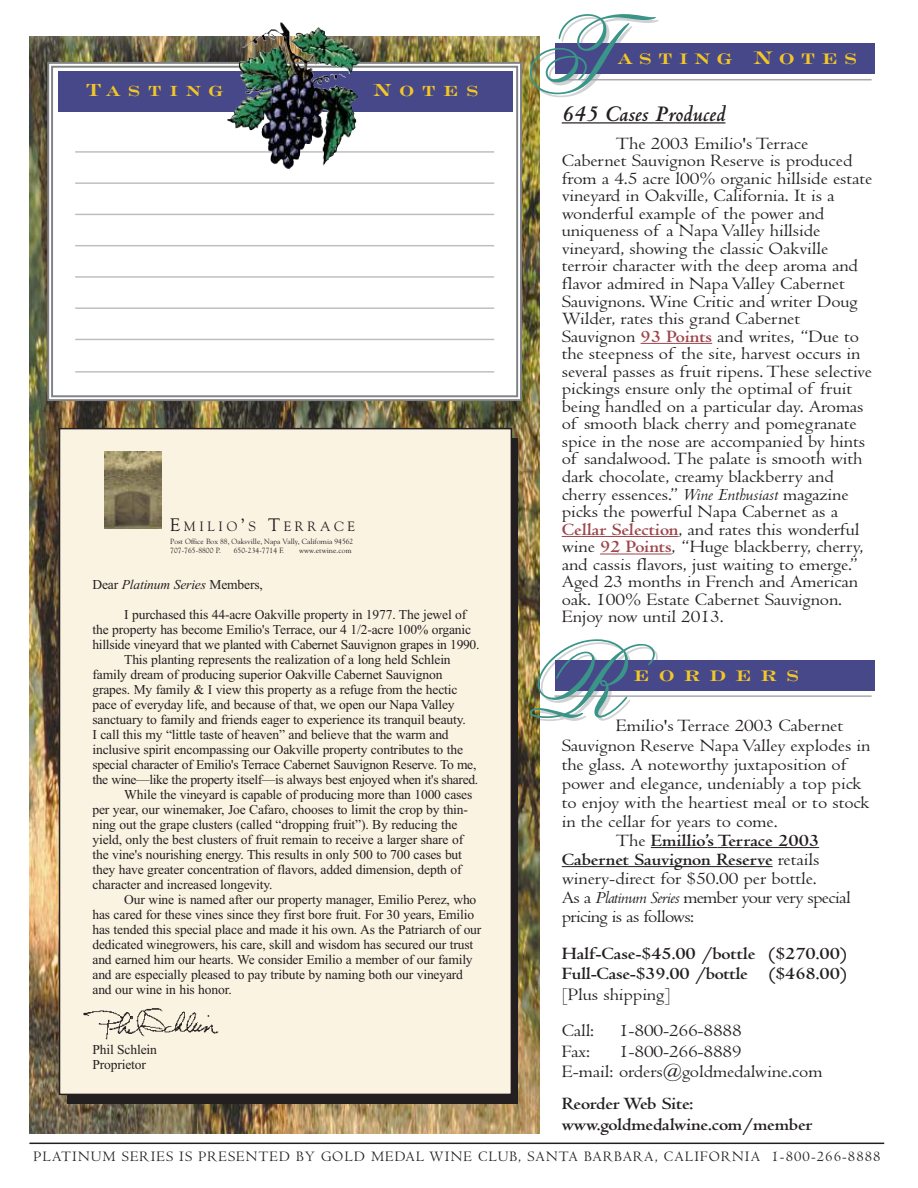
<style>
.page{position:relative;width:918px;height:1188px;background:#fff}
.page>*{position:absolute;margin:0;border:0;box-sizing:border-box;transform-origin:0 0}
.t1{font:108px "Flemish Script";color:#3a9488}
.t2{font:700 27px "Engravers Roman BT";letter-spacing:.235em;color:#f3c723}
.t3{font:700 27px "Engravers Roman BT";letter-spacing:.35em;color:#f3c723}
.t4{font:700 26.1px "Engravers Roman BT";letter-spacing:.29em;color:#f3c723}
.t5{font:italic 700 24px "Centaur";color:#231f20}
.t6{font:18px/17.5px "Centaur";letter-spacing:-.005em;color:#231f20;scale:1.1 1}
.t7{font:700 18px/20.5px "Centaur";letter-spacing:-.005em;color:#231f20;scale:1.1 1}
.t8{font:18px "Centaur";letter-spacing:-.035em;color:#231f20;scale:1.1 1}
.t9{font:15px "Centaur";letter-spacing:.075em;color:#231f20}
.t10{font:13.5px/15px "Times New Roman";letter-spacing:-.01em;color:#231f20}
.t11{font:italic 13.5px "Times New Roman";letter-spacing:-.01em;color:#231f20}
.t12{font:13.5px "Goudy";letter-spacing:.265em;color:#231f20}
.t13{font:7.5px/9px "Goudy";color:#231f20}
.s1{font-size:18px}
.s2{font-style:normal}
.s3{font-weight:700;color:#9c454a}
.s4{font-style:italic}
.s5{font-weight:400}
</style>
<div class="page">
<hr style="left:555px;top:695px;width:317px;height:2px;background:#a8a9ad">
<hr style="left:555px;top:79px;width:317px;height:1px;background:#a8a9ad">
<img style="left:29px;top:36px;width:511px;height:1098px">
<svg style="left:46px;top:61px;width:477px;height:341px"></svg>
<div style="left:58px;top:71px;width:455px;height:41px;background:#474889"></div>
<hr style="left:75px;top:151px;width:419px;height:2px;background:#bcbdc0">
<hr style="left:75px;top:182px;width:419px;height:2px;background:#bcbdc0">
<hr style="left:75px;top:214px;width:419px;height:1px;background:#bcbdc0">
<hr style="left:75px;top:245px;width:419px;height:1px;background:#bcbdc0">
<hr style="left:75px;top:276px;width:419px;height:2px;background:#bcbdc0">
<hr style="left:75px;top:307px;width:419px;height:2px;background:#bcbdc0">
<hr style="left:75px;top:339px;width:419px;height:1px;background:#bcbdc0">
<hr style="left:75px;top:371px;width:419px;height:2px;background:#bcbdc0">
<hr style="left:562px;top:122px;width:113px;height:2px;background:#231f20">
<hr style="left:675px;top:122px;width:50px;height:2px;background:#231f20">
<hr style="left:641px;top:343px;width:35px;height:1px;background:#9c454a">
<hr style="left:676px;top:343px;width:36px;height:1px;background:#9c454a">
<hr style="left:562px;top:536px;width:117px;height:1px;background:#9c454a">
<hr style="left:600px;top:554px;width:35px;height:1px;background:#9c454a">
<hr style="left:635px;top:554px;width:37px;height:1px;background:#9c454a">
<hr style="left:651px;top:847px;width:57px;height:1px;background:#231f20">
<svg style="left:708px;top:847px;width:35px;height:1px"></svg>
<hr style="left:743px;top:847px;width:76px;height:1px;background:#231f20">
<hr style="left:562px;top:866px;width:44px;height:1px;background:#231f20">
<hr style="left:606px;top:866px;width:122px;height:1px;background:#231f20">
<svg style="left:728px;top:866px;width:45px;height:1px"></svg>
<div style="left:68px;top:439px;width:450px;height:665px;background:#231f20"></div>
<div style="left:60px;top:429px;width:451px;height:665px;background:#fbf3e2"></div>
<div style="left:59px;top:428px;width:453px;height:667px;border:2px solid #231f20"></div>
<div style="left:555px;top:44px;width:319px;height:30px;background:#474889"></div>
<div style="left:555px;top:660px;width:319px;height:31px;background:#474889"></div>
<img style="left:281px;top:22px;width:80px;height:146px">
<hr style="left:29px;top:1143px;width:855px;height:1px;background:#231f20">
<img style="left:83px;top:1008px;width:136px;height:32px">
<img style="left:104px;top:451px;width:58px;height:78px">
<h3 class="t4" style="left:86px;top:72px;width:139px">Tasting</h3>
<h3 class="t4" style="left:374px;top:72px;width:107px">Notes</h3>
<p class="t12" style="left:170px;top:521px;width:186px"><span class="s1">E</span>MILIO<span class="s1">’</span>S <span class="s1">T</span>ERRACE</p>
<p class="t13" style="left:170px;top:538px;width:185px">Post Office Box 88, Oaksville, Napa Vally, California 94562<br>707-765-8800 P.</p>
<p class="t13" style="left:234px;top:547px;width:52px">650-234-7714 F.</p>
<p class="t13" style="left:299px;top:547px;width:54px">www.etwine.com</p>
<p class="t11" style="left:92px;top:580px;width:172px"><span class="s2">Dear</span> Platinum Series <span class="s2">Members,</span></p>
<p class="t10" style="left:124px;top:609px;width:344px">I purchased this 44-acre Oakville property in 1977. The jewel of</p>
<p class="t10" style="left:92px;top:624px;width:380px">the property has become Emilio's Terrace, our 4 1/2-acre 100% organic</p>
<p class="t10" style="left:92px;top:639px;width:389px">hillside vineyard that we planted with Cabernet Sauvignon grapes in 1990.</p>
<p class="t10" style="left:124px;top:654px;width:328px">This planting represents the realization of a long held Schlein</p>
<p class="t10" style="left:92px;top:669px;width:351px">family dream of producing superior Oakville Cabernet Sauvignon</p>
<p class="t10" style="left:92px;top:684px;width:367px">grapes. My family &amp; I view this property as a refuge from the hectic</p>
<p class="t10" style="left:92px;top:699px;width:364px">pace of everyday life, and because of that, we open our Napa Valley</p>
<p class="t10" style="left:92px;top:714px;width:375px">sanctuary to family and friends eager to experience its tranquil beauty.</p>
<p class="t10" style="left:92px;top:729px;width:358px">I call this my “little taste of heaven” and believe that the warm and</p>
<p class="t10" style="left:92px;top:744px;width:372px">inclusive spirit encompassing our Oakville property contributes to the</p>
<p class="t10" style="left:92px;top:759px;width:385px">special character of Emilio's Terrace Cabernet Sauvignon Reserve. To me,</p>
<p class="t10" style="left:92px;top:774px;width:387px">the wine—like the property itself—is always best enjoyed when it's shared.</p>
<p class="t10" style="left:124px;top:789px;width:350px">While the vineyard is capable of producing more than 1000 cases</p>
<p class="t10" style="left:92px;top:804px;width:377px">per year, our winemaker, Joe Cafaro, chooses to limit the crop by thin-</p>
<p class="t10" style="left:92px;top:819px;width:366px">ning out the grape clusters (called “dropping fruit”). By reducing the</p>
<p class="t10" style="left:92px;top:834px;width:372px">yield, only the best clusters of fruit remain to receive a larger share of</p>
<p class="t10" style="left:92px;top:849px;width:371px">the vine's nourishing energy. This results in only 500 to 700 cases but</p>
<p class="t10" style="left:92px;top:864px;width:371px">they have greater concentration of flavors, added dimension, depth of</p>
<p class="t10" style="left:92px;top:879px;width:182px">character and increased longevity.</p>
<p class="t10" style="left:124px;top:894px;width:354px">Our wine is named after our property manager, Emilio Perez, who</p>
<p class="t10" style="left:92px;top:909px;width:383px">has cared for these vines since they first bore fruit. For 30 years, Emilio</p>
<p class="t10" style="left:92px;top:924px;width:390px">has tended this special place and made it his own. As the Patriarch of our</p>
<p class="t10" style="left:92px;top:939px;width:382px">dedicated winegrowers, his care, skill and wisdom has secured our trust</p>
<p class="t10" style="left:92px;top:954px;width:382px">and earned him our hearts. We consider Emilio a member of our family</p>
<p class="t10" style="left:92px;top:969px;width:372px">and are especially pleased to pay tribute by naming both our vineyard</p>
<p class="t10" style="left:92px;top:984px;width:141px">and our wine in his honor.</p>
<p class="t10" style="left:92px;top:1044px;width:66px">Phil Schlein<br>Proprietor</p>
<h1 class="t1" style="left:523px;top:-7px;width:134px">T</h1>
<h2 class="t2" style="left:618px;top:39px;width:241px">asting Notes</h2>
<h3 class="t5" style="left:562px;top:104px;width:165px">645 Cases Produced</h3>
<p class="t6" style="left:562px;top:136px;width:284px;text-indent:54px">The 2003 Emilio's Terrace Cabernet Sauvignon Reserve is produced from a 4.5 acre l00% organic hillside estate vineyard in Oakville, California. It is a wonderful example of the power and uniqueness of a Napa Valley hillside vineyard, showing the classic Oakville terroir character with the deep aroma and flavor admired in Napa Valley Cabernet Sauvignons. Wine Critic and writer Doug Wilder, rates this grand Cabernet Sauvignon <span class="s3">93 Points</span> and writes, “Due to the steepness of the site, harvest occurs in several passes as fruit ripens. These selective pickings ensure only the optimal of fruit being handled on a particular day. Aromas of smooth black cherry and pomegranate spice in the nose are accompanied by hints of sandalwood. The palate is smooth with dark chocolate, creamy blackberry and cherry essences.” <span class="s4">Wine Enthusiast</span> magazine picks the powerful Napa Cabernet as a <span class="s3">Cellar Selection</span>, and rates this wonderful wine <span class="s3">92 Points</span>, “Huge blackberry, cherry, and cassis flavors, just waiting to emerge.” Aged 23 months in French and American oak. 100% Estate Cabernet Sauvignon.<br>Enjoy now until 2013.</p>
<h1 class="t1" style="left:523px;top:617px;width:96px">R</h1>
<h2 class="t3" style="left:634px;top:656px;width:167px">eorders</h2>
<h3 class="t6" style="left:616px;top:719px;width:208px">Emilio's Terrace 2003 Cabernet</h3>
<h3 class="t6" style="left:562px;top:738px;width:282px">Sauvignon Reserve Napa Valley explodes in</h3>
<h3 class="t6" style="left:562px;top:757px;width:261px">the glass. A noteworthy juxtaposition of</h3>
<h3 class="t6" style="left:562px;top:776px;width:274px">power and elegance, undeniably a top pick</h3>
<h3 class="t6" style="left:562px;top:795px;width:281px">to enjoy with the heartiest meal or to stock</h3>
<h3 class="t6" style="left:562px;top:814px;width:198px">in the cellar for years to come.</h3>
<h3 class="t7" style="left:616px;top:832px;width:186px"><span class="s5">The</span> Emillio’s Terrace 2003</h3>
<h3 class="t7" style="left:562px;top:851px;width:236px">Cabernet Sauvignon Reserve <span class="s5">retails</span></h3>
<h3 class="t6" style="left:562px;top:872px;width:233px">winery-direct for $50.00 per bottle.</h3>
<h3 class="t8" style="left:562px;top:891px;width:264px">As a <span class="s4">Platinum Series</span> member your very special</h3>
<h3 class="t8" style="left:562px;top:910px;width:122px">pricing is as follows:</h3>
<h3 class="t7" style="left:562px;top:945px;width:261px">Half-Case-$45.00 /bottle ($270.00)<br>Full-Case-$39.00 /bottle ($468.00)</h3>
<h3 class="t6" style="left:562px;top:978px;width:100px;line-height:36.6px">[Plus shipping]<br>Call:</h3>
<h3 class="t6" style="left:619px;top:1024px;width:113px">1-800-266-8888</h3>
<h3 class="t6" style="left:562px;top:1043px;width:238px;line-height:20.5px;text-indent:57px">1-800-266-8889<br>E-mail: orders@goldmedalwine.com</h3>
<h3 class="t7" style="left:562px;top:1096px;width:229px">Reorder Web Site: www.goldmedalwine.com/member</h3>
<h3 class="t6" style="left:562px;top:1045px;width:27px">Fax:</h3>
<p class="t9" style="left:34px;top:1151px;width:849px">PLATINUM SERIES IS PRESENTED BY GOLD MEDAL WINE CLUB, SANTA BARBARA, CALIFORNIA 1-800-266-8888</p>
</div>
